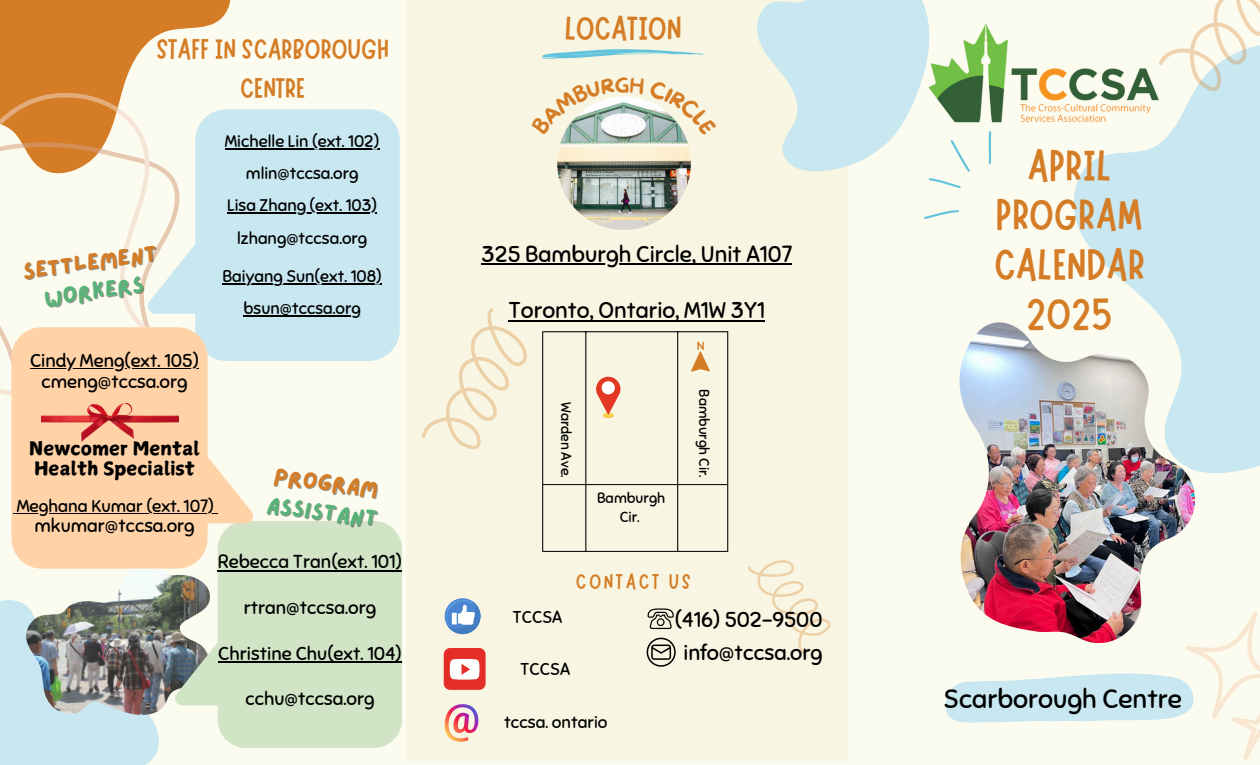
<style>
.page{position:relative;width:1260px;height:765px;background:#fcfbef}
.page>*{position:absolute;margin:0;border:0;box-sizing:border-box;transform-origin:0 0}
.t1{font:44px/49.8px "Marykate";color:#d47c26;text-align:center}
.t2{font:33.5px "Marykate";color:#d47d26}
.t3{font:28.5px/39.4px "Marykate";color:#d47d26;text-align:center}
.t4{font:26.5px "Sniglet";color:#000}
.t5{font:23.12px "Lazydog";color:#d47d26}
.t6{font:23.12px "Lazydog";color:#59b379}
.t7{font:22.75px "Sniglet";color:#000}
.t8{font:21.5px "Sniglet";color:#000}
.t9{font:21.38px "Marykate";letter-spacing:.13em;color:#d47d26}
.t10{font:18.75px "Sniglet";color:#000}
.t11{font:18.62px "Sniglet";color:#000}
.t12{font:18.62px/19.8px "Canva Surname Fu";color:#000}
.t13{font:17.38px "Sniglet";color:#000}
.t14{font:17.12px "Sniglet";color:#000}
.t15{font:16.88px "Sniglet";color:#000}
.t16{font:14.62px/19.8px "Sniglet";color:#000;text-align:center}
.t17{font:14.12px "Sniglet";color:#000}
</style>
<div class="page">
<svg style="left:988px;top:108px;width:272px;height:366px;fill:#c8e7f0"></svg>
<div style="left:407px;top:0;width:441px;height:760px;background:#f8f6e2"></div>
<svg style="left:757px;top:0;width:194px;height:180px;fill:#c8e7f0"></svg>
<div style="left:0;top:600px;width:159px;height:165px;background:#c8e7f0"></div>
<img style="left:959px;top:322px;width:236px;height:273px">
<svg style="left:0;top:0;width:231px;height:38px;background:#d88a3a"></svg>
<svg style="left:1169px;top:0;width:91px;height:108px"></svg>
<svg style="left:406px;top:307px;width:150px;height:164px"></svg>
<svg style="left:748px;top:560px;width:83px;height:95px"></svg>
<svg style="left:951px;top:140px;width:19px;height:32px"></svg>
<svg style="left:924px;top:210px;width:35px;height:9px"></svg>
<svg style="left:929px;top:178px;width:32px;height:10px"></svg>
<svg style="left:989px;top:131px;width:2px;height:33px"></svg>
<img style="left:557px;top:136px;width:134px;height:94px">
<img style="left:25px;top:568px;width:150px;height:147px">
<img style="left:924px;top:19px;width:245px;height:112px">
<svg style="left:0;top:38px;width:154px;height:475px"></svg>
<svg style="left:148px;top:109px;width:252px;height:252px;background:#cfe8ed"></svg>
<hr style="left:225px;top:148px;width:154px;height:1px;background:#000">
<hr style="left:227px;top:212px;width:150px;height:2px;background:#000">
<hr style="left:223px;top:283px;width:159px;height:1px;background:#000">
<hr style="left:244px;top:315px;width:117px;height:2px;background:#000">
<svg style="left:175px;top:521px;width:227px;height:227px;background:#cedfc4"></svg>
<svg style="left:12px;top:327px;width:240px;height:241px;background:#fbd9b3"></svg>
<svg style="left:946px;top:595px;width:314px;height:165px"></svg>
<svg style="left:445px;top:598px;width:36px;height:36px"></svg>
<svg style="left:446px;top:600px;width:35px;height:34px"></svg>
<div style="left:452px;top:613px;width:5px;height:11px;background:#fff"></div>
<div style="left:444px;top:648px;width:42px;height:42px;background:#e52d27;border-radius:6px"></div>
<svg style="left:450px;top:659px;width:29px;height:21px"></svg>
<svg style="left:542px;top:49px;width:162px;height:10px"></svg>
<svg style="left:648px;top:608px;width:26px;height:21px"></svg>
<svg style="left:647px;top:638px;width:29px;height:29px"></svg>
<svg style="left:445px;top:704px;width:33px;height:38px"></svg>
<hr style="left:543px;top:331px;width:184px;height:1px;background:#000">
<hr style="left:543px;top:484px;width:184px;height:1px;background:#000">
<hr style="left:543px;top:551px;width:184px;height:1px;background:#000">
<hr style="left:727px;top:331px;width:1px;height:221px;background:#000">
<hr style="left:677px;top:331px;width:1px;height:221px;background:#000">
<hr style="left:585px;top:331px;width:1px;height:221px;background:#000">
<hr style="left:542px;top:331px;width:1px;height:221px;background:#000">
<div style="left:603px;top:413px;width:11px;height:5px;background:#f9bf3f;border-radius:50%"></div>
<hr style="left:603px;top:413px;width:11px;height:4px;background:#fcd24f;border-radius:50%">
<svg style="left:596px;top:377px;width:24px;height:38px"></svg>
<div style="left:602px;top:381px;width:13px;height:13px;background:#fff;border-radius:50%"></div>
<svg style="left:691px;top:342px;width:19px;height:30px"></svg>
<img style="left:42px;top:403px;width:137px;height:39px">
<hr style="left:30px;top:368px;width:169px;height:1px;background:#000">
<hr style="left:17px;top:513px;width:197px;height:1px;background:#000">
<hr style="left:218px;top:570px;width:184px;height:2px;background:#000">
<hr style="left:218px;top:661px;width:184px;height:2px;background:#000">
<hr style="left:481px;top:263px;width:311px;height:2px;background:#000">
<hr style="left:509px;top:320px;width:256px;height:2px;background:#000">
<svg style="left:563px;top:96px;width:122px;height:40px"></svg>
<p class="t3" style="left:156px;top:26px;width:234px">STAFF IN SCARBOROUGH<br>CENTRE</p>
<p class="t5" style="left:21px;top:261px;width:137px;rotate:-8deg">Settlement</p>
<p class="t6" style="left:43px;top:287px;width:102px;rotate:-8deg">Workers</p>
<p class="t15" style="left:225px;top:131px;width:156px">Michelle Lin (ext. 102)</p>
<p class="t15" style="left:246px;top:163px;width:114px">mlin@tccsa.org</p>
<h6 class="t15" style="left:227px;top:195px;width:151px">Lisa Zhang (ext. 103)</h6>
<p class="t15" style="left:237px;top:227px;width:132px">lzhang@tccsa.org</p>
<p class="t15" style="left:223px;top:266px;width:161px">Baiyang Sun(ext. 108)</p>
<p class="t15" style="left:244px;top:298px;width:119px">bsun@tccsa.org</p>
<p class="t2" style="left:564px;top:6px;width:119px">LOCATION</p>
<p class="t7" style="left:481px;top:240px;width:312px">325 Bamburgh Circle, Unit A107</p>
<p class="t7" style="left:509px;top:296px;width:258px">Toronto, Ontario, M1W 3Y1</p>
<p class="t11" style="left:30px;top:349px;width:170px">Cindy Meng(ext. 105)</p>
<p class="t11" style="left:41px;top:370px;width:148px">cmeng@tccsa.org</p>
<h6 class="t12" style="left:29px;top:439px;width:172px">Newcomer Mental<br>Health Specialist</h6>
<p class="t13" style="left:17px;top:496px;width:199px">Meghana Kumar (ext. 107)</p>
<p class="t11" style="left:34px;top:514px;width:162px">mkumar@tccsa.org</p>
<h6 class="t17" style="left:575px;top:402px;width:77px;rotate:90deg">Warden Ave.</h6>
<p class="t5" style="left:275px;top:465px;width:107px;rotate:7deg">Program</p>
<p class="t6" style="left:268px;top:494px;width:114px;rotate:7deg">Assistant</p>
<h6 class="t16" style="left:597px;top:488px;width:70px">Bamburgh<br>Cir.</h6>
<p class="t17" style="left:713px;top:389px;width:90px;rotate:90deg">Bamburgh Cir.</p>
<p class="t10" style="left:218px;top:550px;width:186px">Rebecca Tran(ext. 101)</p>
<p class="t10" style="left:244px;top:596px;width:134px">rtran@tccsa.org</p>
<p class="t10" style="left:218px;top:642px;width:185px">Christine Chu(ext. 104)</p>
<p class="t10" style="left:245px;top:687px;width:131px">cchu@tccsa.org</p>
<p class="t9" style="left:576px;top:568px;width:116px">CONTACT US</p>
<p class="t14" style="left:513px;top:606px;width:51px">TCCSA</p>
<p class="t14" style="left:520px;top:659px;width:51px">TCCSA</p>
<h5 class="t14" style="left:504px;top:711px;width:105px">tccsa. ontario</h5>
<p class="t8" style="left:675px;top:606px;width:149px">(416) 502-9500</p>
<p class="t8" style="left:684px;top:640px;width:140px">info@tccsa.org</p>
<h2 class="t1" style="left:994px;top:136px;width:153px">APRIL<br>PROGRAM<br>CALENDAR<br>2025</h2>
<p class="t4" style="left:944px;top:683px;width:240px">Scarborough Centre</p>
</div>
